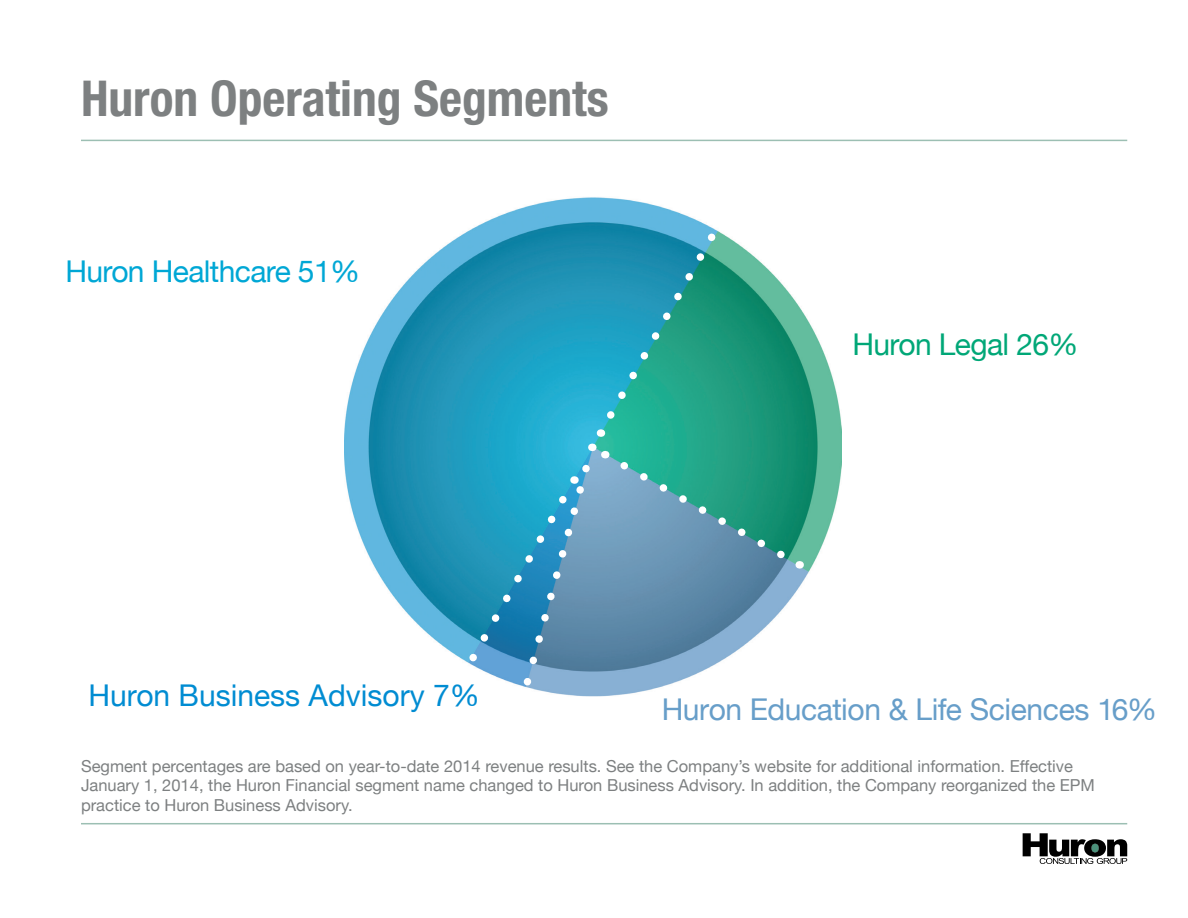
<style>
.page{position:relative;width:1188px;height:918px;background:#fff}
.page>*{position:absolute;margin:0;border:0;box-sizing:border-box;transform-origin:0 0}
.slide_title{font:700 condensed 49.5px "Helvetica Neue";color:#7d8081}
.pie_chart_labels{font:30px "Helvetica Neue";letter-spacing:-.015em;color:#679ec9}
.pie_chart_labels-2{font:30px "Helvetica Neue";color:#008cd2}
.pie_chart_labels-3{font:30px "Helvetica Neue";letter-spacing:-.02em;color:#00a7d5}
.pie_chart_labels-4{font:30px "Helvetica Neue";letter-spacing:-.02em;color:#00a777}
.slide_title-2{font:16.5px/19.8px "Helvetica Neue";color:#7d8081}
</style>
<div class="page">
<svg style="left:1023px;top:833px;width:104px;height:31px"></svg>
<img style="left:344px;top:197px;width:498px;height:500px">
<hr style="left:81px;top:823px;width:1046px;height:1px;background:#9cbfb3">
<hr style="left:81px;top:140px;width:1046px;height:1px;background:#9cbfb3">
<svg style="left:596px;top:197px;width:148px;height:240px;background:#37a7a9"></svg>
<svg style="left:614px;top:455px;width:186px;height:115px;background:#479c9c"></svg>
<svg style="left:425px;top:459px;width:170px;height:238px;background:#4ba2c4"></svg>
<p class="slide_title" style="left:81px;top:69px;width:529px">Huron Operating Segments</p>
<p class="pie_chart_labels-3" style="left:65px;top:254px;width:296px">Huron Healthcare 51%</p>
<p class="pie_chart_labels-4" style="left:852px;top:327px;width:228px">Huron Legal 26%</p>
<p class="pie_chart_labels-2" style="left:89px;top:677px;width:393px">Huron Business Advisory 7%</p>
<p class="pie_chart_labels" style="left:662px;top:692px;width:497px">Huron Education &amp; Life Sciences 16%</p>
<p class="slide_title-2" style="left:81px;top:756px;width:1015px">Segment percentages are based on year-to-date 2014 revenue results. See the Company’s website for additional information. Effective<br>January 1, 2014, the Huron Financial segment name changed to Huron Business Advisory. In addition, the Company reorganized the EPM practice to Huron Business Advisory.</p>
</div>
